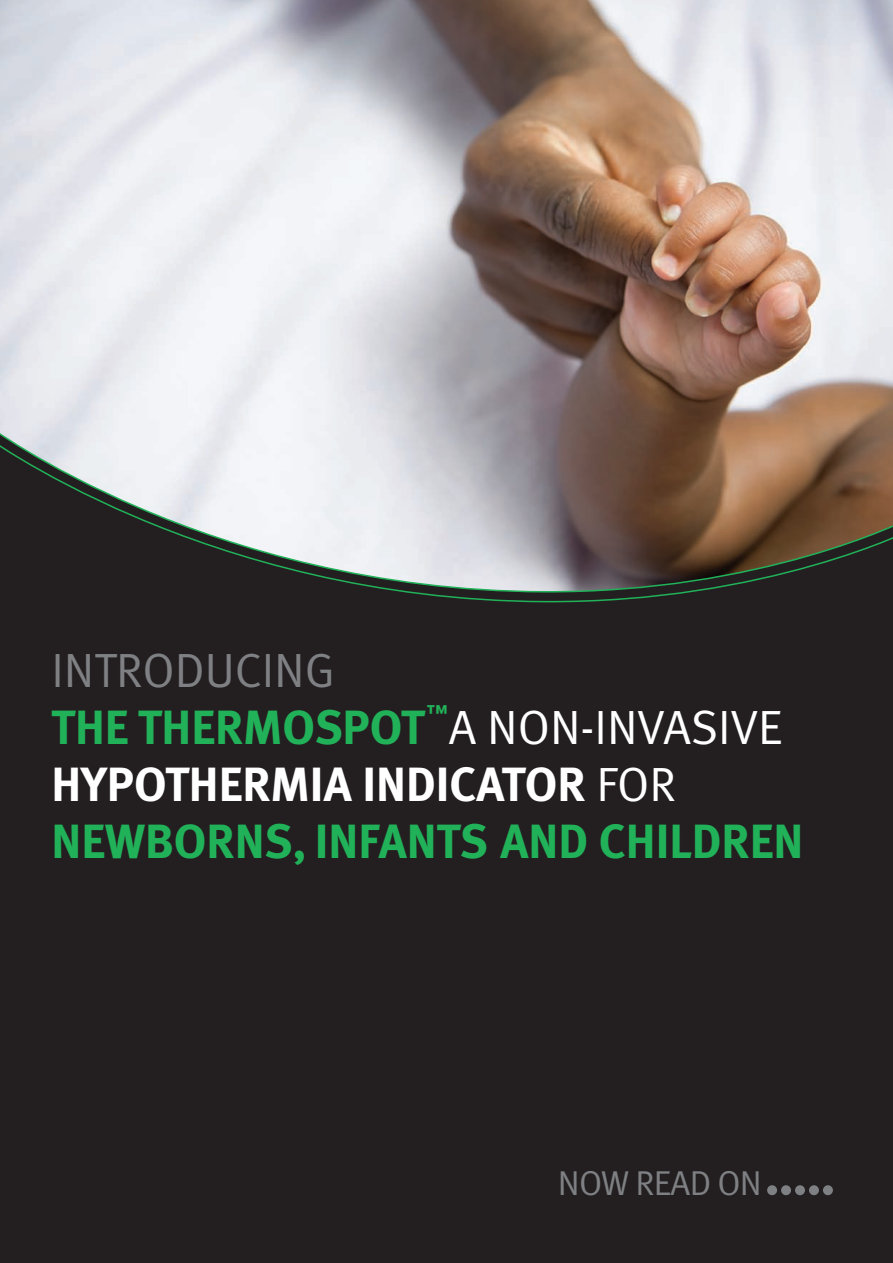
<style>
.page{position:relative;width:893px;height:1263px;background:#fff}
.page>*{position:absolute;margin:0;border:0;box-sizing:border-box;transform-origin:0 0}
.t1{font:700 48px/57px "Meta";color:#21b259}
.t2{font:48px "Meta Normal";color:#fff}
.t3{font:48px "Meta Normal";color:#7e8083}
.t4{font:34.5px "Meta Normal";letter-spacing:-.02em;color:#7e8083}
.t5{font:700 21px "Meta";color:#21b259}
.s1{color:#fff}
.s2{font-family:"Meta Normal";font-weight:400;color:#fff}
</style>
<div class="page">
<div style="left:0;top:0;width:892px;height:1262px;background:#231f20"></div>
<svg style="left:0;top:0;width:892px;height:593px;background:#b5adaa"></svg>
<svg style="left:766px;top:1185px;width:10px;height:10px"></svg>
<div style="left:794px;top:1185px;width:10px;height:10px;background:#7e8083;border-radius:50%"></div>
<div style="left:780px;top:1185px;width:10px;height:10px;background:#7e8083;border-radius:50%"></div>
<div style="left:822px;top:1185px;width:10px;height:10px;background:#7e8083;border-radius:50%"></div>
<div style="left:808px;top:1185px;width:10px;height:10px;background:#7e8083;border-radius:50%"></div>
<p class="t3" style="left:51px;top:642px;width:285px">INTRODUCI NG</p>
<p class="t1" style="left:51px;top:698px;width:367px">THE THERMOSPOT</p>
<p class="t5" style="left:426px;top:700px;width:23px">™</p>
<p class="t2" style="left:448px;top:699px;width:335px">A NON-I NVASIVE</p>
<p class="t1" style="left:51px;top:755px;width:753px"><span class="s1">HYPOTHERMIA INDICATOR</span> <span class="s2">FOR<br></span>NEWBORNS, INFANTS AND CHILDREN</p>
<p class="t4" style="left:557px;top:1162px;width:205px">NOW READ ON</p>
</div>
